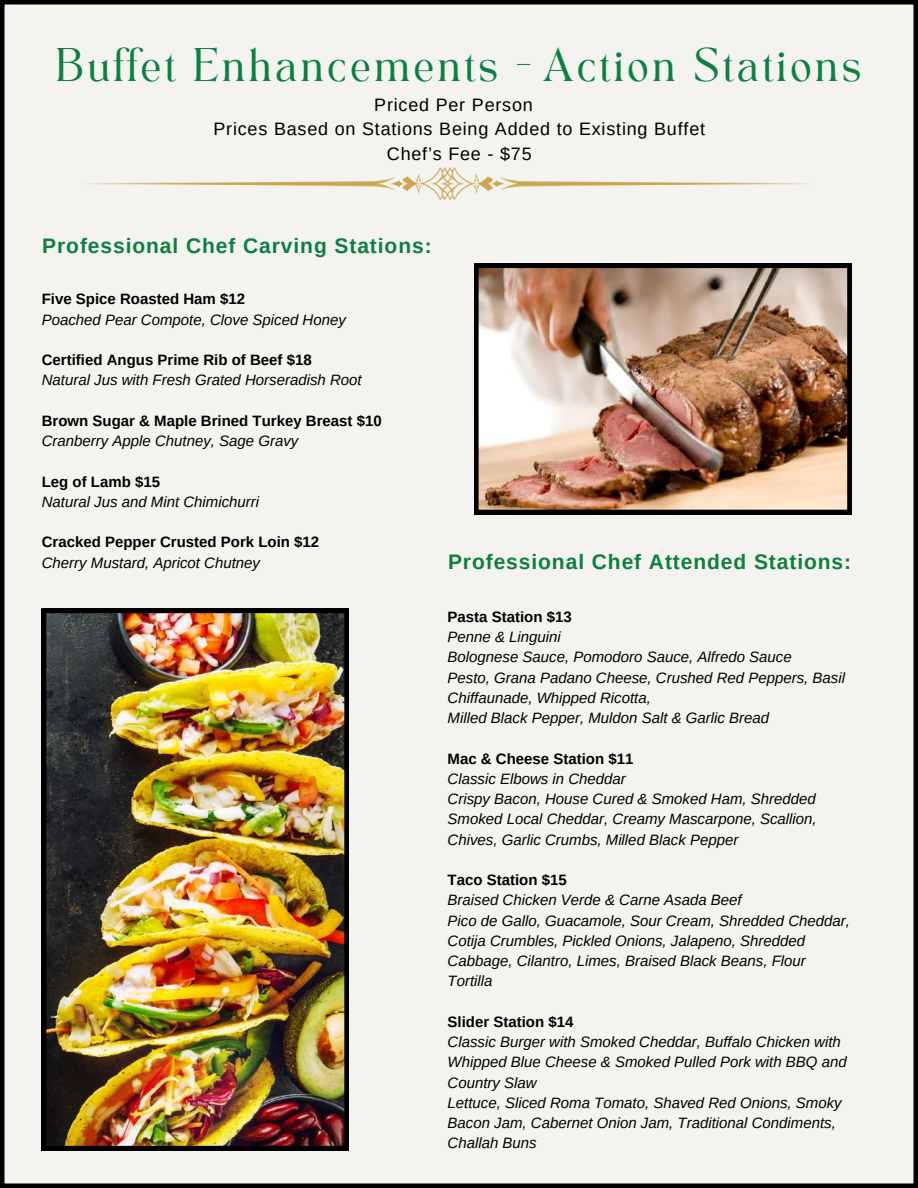
<style>
.page{position:relative;width:918px;height:1188px;background:#f4f3f0}
.page>*{position:absolute;margin:0;border:0;box-sizing:border-box;transform-origin:0 0}
.t1{font:33px "TAN Angleton";letter-spacing:.045em;color:#0d8040}
.t2{font:700 21px "Arimo";letter-spacing:.045em;color:#0d7f3f}
.t3{font:18px "Arimo";letter-spacing:.045em;color:#000}
.t4{font:italic 15px/20.2px "Arimo";color:#000}
.t5{font:700 15px "Arimo";color:#000}
</style>
<div class="page">
<img style="left:474px;top:264px;width:378px;height:250px">
<img style="left:42px;top:609px;width:307px;height:541px">
<img style="left:80px;top:168px;width:735px;height:31px">
<h1 class="t1" style="left:55px;top:48px;width:809px">Buffet Enhancements - Action Stations</h1>
<p class="t3" style="left:374px;top:94px;width:160px">Priced Per Person</p>
<p class="t3" style="left:214px;top:119px;width:493px">Prices Based on Stations Being Added to Existing Buffet</p>
<p class="t3" style="left:387px;top:144px;width:146px">Chef’s Fee - $75</p>
<h2 class="t2" style="left:42px;top:233px;width:391px">Professional Chef Carving Stations:</h2>
<p class="t5" style="left:42px;top:291px;width:205px">Five Spice Roasted Ham $12</p>
<p class="t4" style="left:42px;top:309px;width:306px">Poached Pear Compote, Clove Spiced Honey</p>
<p class="t5" style="left:42px;top:352px;width:271px">Certified Angus Prime Rib of Beef $18</p>
<p class="t4" style="left:42px;top:370px;width:321px">Natural Jus with Fresh Grated Horseradish Root</p>
<p class="t5" style="left:42px;top:412px;width:341px">Brown Sugar &amp; Maple Brined Turkey Breast $10</p>
<p class="t4" style="left:42px;top:431px;width:258px">Cranberry Apple Chutney, Sage Gravy</p>
<p class="t5" style="left:42px;top:473px;width:120px">Leg of Lamb $15</p>
<p class="t4" style="left:42px;top:492px;width:219px">Natural Jus and Mint Chimichurri</p>
<p class="t5" style="left:42px;top:534px;width:279px">Cracked Pepper Crusted Pork Loin $12</p>
<p class="t4" style="left:42px;top:552px;width:220px">Cherry Mustard, Apricot Chutney</p>
<h2 class="t2" style="left:448px;top:550px;width:405px">Professional Chef Attended Stations:</h2>
<p class="t5" style="left:448px;top:608px;width:126px">Pasta Station $13</p>
<p class="t4" style="left:448px;top:627px;width:399px">Penne &amp; Linguini<br>Bolognese Sauce, Pomodoro Sauce, Alfredo Sauce<br>Pesto, Grana Padano Cheese, Crushed Red Peppers, Basil Chiffaunade, Whipped Ricotta,<br>Milled Black Pepper, Muldon Salt &amp; Garlic Bread</p>
<p class="t5" style="left:448px;top:750px;width:187px">Mac &amp; Cheese Station $11</p>
<p class="t4" style="left:448px;top:768px;width:371px">Classic Elbows in Cheddar<br>Crispy Bacon, House Cured &amp; Smoked Ham, Shredded Smoked Local Cheddar, Creamy Mascarpone, Scallion, Chives, Garlic Crumbs, Milled Black Pepper</p>
<p class="t5" style="left:448px;top:871px;width:121px">Taco Station $15</p>
<p class="t4" style="left:448px;top:890px;width:404px">Braised Chicken Verde &amp; Carne Asada Beef<br>Pico de Gallo, Guacamole, Sour Cream, Shredded Cheddar, Cotija Crumbles, Pickled Onions, Jalapeno, Shredded Cabbage, Cilantro, Limes, Braised Black Beans, Flour Tortilla</p>
<p class="t5" style="left:448px;top:1013px;width:127px">Slider Station $14</p>
<p class="t4" style="left:448px;top:1032px;width:401px">Classic Burger with Smoked Cheddar, Buffalo Chicken with Whipped Blue Cheese &amp; Smoked Pulled Pork with BBQ and Country Slaw<br>Lettuce, Sliced Roma Tomato, Shaved Red Onions, Smoky Bacon Jam, Cabernet Onion Jam, Traditional Condiments, Challah Buns</p>
</div>
